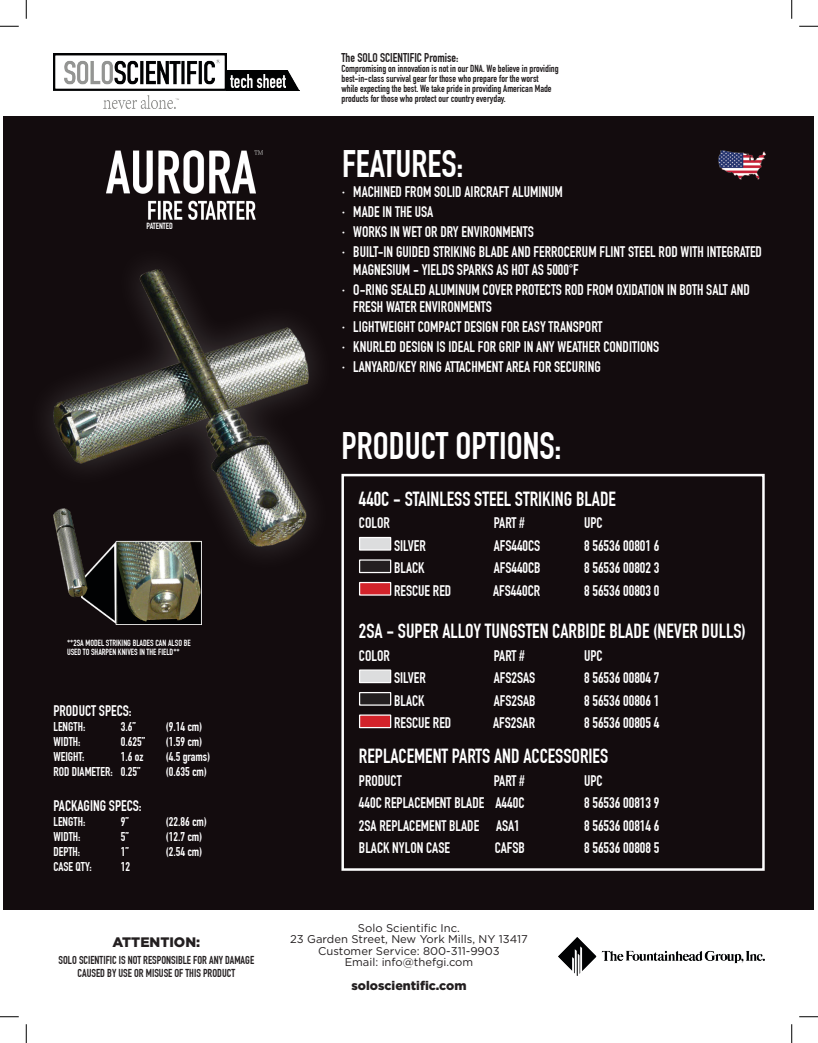
<style>
.page{position:relative;width:818px;height:1043px;background:#fff}
.page>*{position:absolute;margin:0;border:0;box-sizing:border-box;transform-origin:0 0}
.t1{font:700 37.5px "DIN Condensed";color:#fff}
.t2{font:700 20px "DIN Condensed";color:#fff}
.t3{font:700 15px/20px "DIN Condensed";color:#fff}
.t4{font:900 13.75px "Gotham";color:#231f20}
.t5{font:700 12.5px "DIN Condensed";color:#fff}
.t6{font:700 12.5px "DIN Condensed";color:#231f20}
.t7{font:900 12.5px "Gotham";color:#231f20}
.t8{font:11.25px/11.2px "Gotham";color:#231f20;text-align:center}
.t9{font:700 11.25px/12.5px "DIN Condensed";color:#231f20;text-align:center}
.t10{font:700 10px/10px "DIN Condensed";color:#231f20}
.t11{font:700 8.75px/8.8px "DIN Condensed";color:#fff}
</style>
<div class="page">
<div style="left:4px;top:116px;width:810px;height:793px;background:#130c0e"></div>
<div style="left:359px;top:537px;width:32px;height:13px;background:#dcddde;border:1px solid #fff"></div>
<div style="left:359px;top:560px;width:31px;height:12px;background:#231f20"></div>
<div style="left:359px;top:559px;width:32px;height:14px;border:1px solid #fff"></div>
<div style="left:359px;top:582px;width:32px;height:13px;background:#d2232a;border:1px solid #fff"></div>
<div style="left:359px;top:669px;width:32px;height:14px;background:#dcddde;border:1px solid #fff"></div>
<div style="left:359px;top:692px;width:31px;height:13px;background:#231f20"></div>
<div style="left:359px;top:692px;width:32px;height:13px;border:1px solid #fff"></div>
<div style="left:359px;top:714px;width:32px;height:14px;background:#d2232a;border:1px solid #fff"></div>
<div style="left:341px;top:474px;width:423px;height:396px;border:2px solid #fff"></div>
<img style="left:107px;top:150px;width:148px;height:69px">
<svg style="left:254px;top:150px;width:8px;height:4px"></svg>
<img style="left:53px;top:53px;width:173px;height:56px">
<img style="left:226px;top:70px;width:73px;height:21px">
<img style="left:230px;top:75px;width:56px;height:12px">
<img style="left:558px;top:937px;width:206px;height:38px">
<img style="left:718px;top:150px;width:47px;height:30px">
<img style="left:53px;top:269px;width:255px;height:277px">
<img style="left:53px;top:509px;width:149px;height:116px">
<svg style="left:0;top:25px;width:19px;height:2px"></svg>
<svg style="left:799px;top:25px;width:19px;height:2px"></svg>
<svg style="left:0;top:1016px;width:19px;height:1px"></svg>
<svg style="left:799px;top:1016px;width:19px;height:1px"></svg>
<svg style="left:25px;top:0;width:2px;height:19px"></svg>
<svg style="left:25px;top:1024px;width:2px;height:18px"></svg>
<svg style="left:791px;top:0;width:1px;height:19px"></svg>
<svg style="left:791px;top:1024px;width:1px;height:18px"></svg>
<p class="t11" style="left:147px;top:221px;width:28px">PATENTED</p>
<p class="t11" style="left:67px;top:638px;width:125px">**2SA MODEL STRIKING BLADES CAN ALSO BE<br>USED TO SHARPEN KNIVES IN THE FIELD**</p>
<p class="t3" style="left:53px;top:700px;width:80px">PRODUCT SPECS:</p>
<p class="t5" style="left:53px;top:719px;width:33px">LENGTH:</p>
<p class="t5" style="left:121px;top:719px;width:17px">3.6”</p>
<p class="t5" style="left:166px;top:719px;width:38px">(9.14 cm)</p>
<p class="t5" style="left:53px;top:734px;width:29px">WIDTH:</p>
<p class="t5" style="left:121px;top:734px;width:26px">0.625”</p>
<p class="t5" style="left:166px;top:734px;width:38px">(1.59 cm)</p>
<p class="t5" style="left:53px;top:749px;width:32px">WEIGHT:</p>
<p class="t5" style="left:121px;top:749px;width:24px">1.6 oz</p>
<p class="t5" style="left:166px;top:749px;width:46px">(4.5 grams)</p>
<p class="t5" style="left:53px;top:764px;width:89px">ROD DIAMETER: 0.25”</p>
<p class="t5" style="left:166px;top:764px;width:42px">(0.635 cm)</p>
<p class="t3" style="left:53px;top:795px;width:90px">PACKAGING SPECS:</p>
<p class="t5" style="left:53px;top:814px;width:33px">LENGTH:</p>
<p class="t5" style="left:121px;top:814px;width:10px">9”</p>
<p class="t5" style="left:166px;top:814px;width:42px">(22.86 cm)</p>
<p class="t5" style="left:53px;top:829px;width:29px">WIDTH:</p>
<p class="t5" style="left:121px;top:829px;width:10px">5”</p>
<p class="t5" style="left:166px;top:829px;width:38px">(12.7 cm)</p>
<p class="t5" style="left:53px;top:844px;width:28px">DEPTH:</p>
<p class="t5" style="left:121px;top:844px;width:10px">1”</p>
<p class="t5" style="left:166px;top:844px;width:38px">(2.54 cm)</p>
<p class="t5" style="left:53px;top:859px;width:40px">CASE QTY:</p>
<p class="t5" style="left:121px;top:859px;width:11px">12</p>
<p class="t4" style="left:112px;top:932px;width:89px">ATTENTION:</p>
<p class="t9" style="left:59px;top:954px;width:197px">SOLO SCIENTIFIC IS NOT RESPONSIBLE FOR ANY DAMAGE<br>CAUSED BY USE OR MISUSE OF THIS PRODUCT</p>
<p class="t6" style="left:341px;top:50px;width:118px">The SOLO SCIENTIFIC Promise:</p>
<p class="t10" style="left:341px;top:64px;width:219px">Compromising on innovation is not in our DNA. We believe in providing best-in-class survival gear for those who prepare for the worst<br>while expecting the best. We take pride in providing American Made products for those who protect our country everyday.</p>
<h1 class="t1" style="left:342px;top:142px;width:123px">FEATURES:</h1>
<p class="t3" style="left:342px;top:182px;width:421px">· MACHINED FROM SOLID AIRCRAFT ALUMINUM<br>· MADE IN THE USA<br>· WORKS IN WET OR DRY ENVIRONMENTS<br>· BUILT-IN GUIDED STRIKING BLADE AND FERROCERUM FLINT STEEL ROD WITH INTEGRATED</p>
<p class="t3" style="left:342px;top:259px;width:409px;text-indent:11px">MAGNESIUM - YIELDS SPARKS AS HOT AS 5000°F<br>· O-RING SEALED ALUMINUM COVER PROTECTS ROD FROM OXIDATION IN BOTH SALT AND</p>
<p class="t3" style="left:342px;top:297px;width:319px;text-indent:11px">FRESH WATER ENVIRONMENTS<br>· LIGHTWEIGHT COMPACT DESIGN FOR EASY TRANSPORT<br>· KNURLED DESIGN IS IDEAL FOR GRIP IN ANY WEATHER CONDITIONS · LANYARD/KEY RING ATTACHMENT AREA FOR SECURING</p>
<h1 class="t1" style="left:341px;top:423px;width:222px">PRODUCT OPTIONS:</h1>
<h2 class="t2" style="left:359px;top:487px;width:258px">440C - STAINLESS STEEL STRIKING BLADE</h2>
<p class="t3" style="left:359px;top:513px;width:32px">COLOR</p>
<p class="t3" style="left:493px;top:513px;width:33px">PART #</p>
<p class="t3" style="left:584px;top:513px;width:20px">UPC</p>
<p class="t3" style="left:394px;top:535px;width:33px">SILVER</p>
<p class="t3" style="left:493px;top:535px;width:48px">AFS440CS</p>
<p class="t3" style="left:584px;top:535px;width:77px">8 56536 00801 6</p>
<p class="t3" style="left:394px;top:558px;width:32px">BLACK</p>
<p class="t3" style="left:493px;top:558px;width:48px">AFS440CB</p>
<p class="t3" style="left:584px;top:558px;width:77px">8 56536 00802 3</p>
<p class="t3" style="left:394px;top:580px;width:59px">RESCUE RED</p>
<p class="t3" style="left:493px;top:580px;width:48px">AFS440CR</p>
<p class="t3" style="left:584px;top:580px;width:77px">8 56536 00803 0</p>
<h2 class="t2" style="left:359px;top:619px;width:388px">2SA - SUPER ALLOY TUNGSTEN CARBIDE BLADE (NEVER DULLS)</h2>
<p class="t3" style="left:359px;top:645px;width:32px">COLOR</p>
<p class="t3" style="left:493px;top:645px;width:33px">PART #</p>
<p class="t3" style="left:584px;top:645px;width:20px">UPC</p>
<p class="t3" style="left:394px;top:668px;width:33px">SILVER</p>
<p class="t3" style="left:493px;top:668px;width:43px">AFS2SAS</p>
<p class="t3" style="left:584px;top:668px;width:77px">8 56536 00804 7</p>
<p class="t3" style="left:394px;top:690px;width:32px">BLACK</p>
<p class="t3" style="left:493px;top:690px;width:43px">AFS2SAB</p>
<p class="t3" style="left:584px;top:690px;width:77px">8 56536 00806 1</p>
<p class="t3" style="left:394px;top:713px;width:59px">RESCUE RED</p>
<p class="t3" style="left:493px;top:713px;width:43px">AFS2SAR</p>
<p class="t3" style="left:584px;top:713px;width:77px">8 56536 00805 4</p>
<h2 class="t2" style="left:359px;top:744px;width:251px">REPLACEMENT PARTS AND ACCESSORIES</h2>
<p class="t3" style="left:359px;top:770px;width:44px">PRODUCT</p>
<p class="t3" style="left:493px;top:770px;width:33px">PART #</p>
<p class="t3" style="left:584px;top:770px;width:20px">UPC</p>
<p class="t3" style="left:359px;top:793px;width:167px">440C REPLACEMENT BLADE A440C</p>
<p class="t3" style="left:584px;top:793px;width:77px">8 56536 00813 9</p>
<p class="t3" style="left:359px;top:815px;width:162px">2SA REPLACEMENT BLADE ASA1</p>
<p class="t3" style="left:584px;top:815px;width:77px">8 56536 00814 6</p>
<p class="t3" style="left:359px;top:838px;width:93px">BLACK NYLON CASE</p>
<p class="t3" style="left:494px;top:838px;width:32px">CAFSB</p>
<p class="t3" style="left:584px;top:838px;width:77px">8 56536 00808 5</p>
<p class="t8" style="left:290px;top:922px;width:239px">Solo Scientific Inc.<br>23 Garden Street, New York Mills, NY 13417<br>Customer Service: 800-311-9903<br>Email: info@thefgi.com</p>
<p class="t7" style="left:351px;top:976px;width:116px">soloscientific.com</p>
</div>
